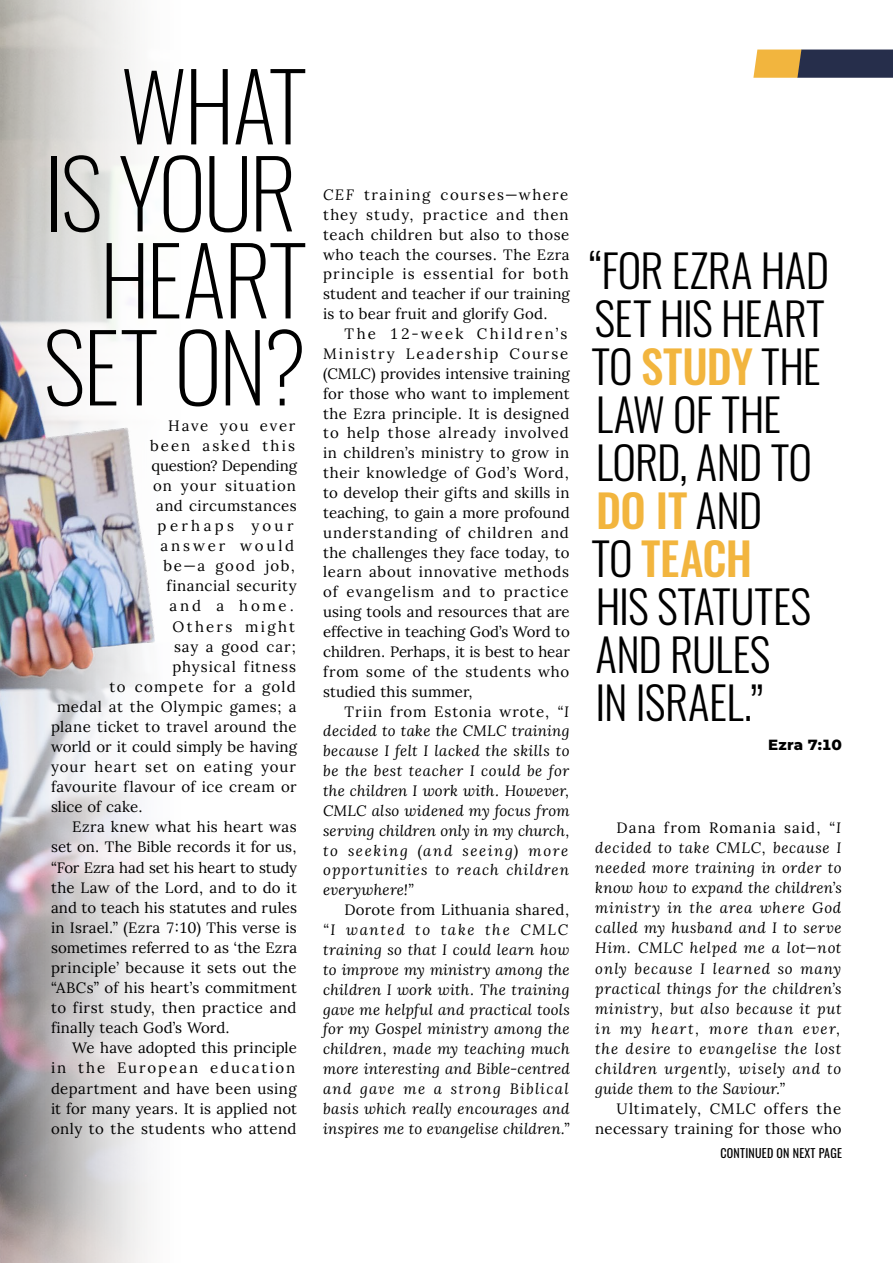
<style>
.page{position:relative;width:893px;height:1263px;background:#fff}
.page>*{position:absolute;margin:0;border:0;box-sizing:border-box;transform-origin:0 0}
.Headline{font:200 93px/87px "Oswald";letter-spacing:-.03em;color:#000;text-align:right}
.Headline-2{font:300 45px/48px "Oswald";letter-spacing:-.015em;color:#000}
.Body_copy_serif{font:15px/19.8px "Lora";letter-spacing:.03em;color:#000;text-align:justify}
.Body_copy_serif-2{font:italic 15px/19.8px "Lora";letter-spacing:.03em;color:#000;text-align:justify}
.Body_copy_serif-3{font:15px "Lora";letter-spacing:.07em;color:#000}
.Body_copy_serif-4{font:15px "Lora";letter-spacing:.005em;color:#000}
.Body_copy_serif-5{font:15px "Lora";letter-spacing:.11em;color:#000}
.Body_copy_serif-6{font:15px "Lora";letter-spacing:-.01em;color:#000}
.Body_copy_serif-7{font:15px "Lora";letter-spacing:.08em;color:#000}
.Body_copy_serif-8{font:15px "Lora";letter-spacing:.065em;color:#000}
.Body_copy_serif-9{font:15px "Lora";letter-spacing:.14em;color:#000}
.Body_copy_serif-10{font:15px "Lora";letter-spacing:.06em;color:#000}
.Body_copy_serif-11{font:15px "Lora";color:#000}
.Body_copy_serif-12{font:15px "Lora";letter-spacing:.225em;color:#000}
.Body_copy_serif-13{font:15px "Lora";letter-spacing:.185em;color:#000}
.Body_copy_serif-14{font:15px "Lora";letter-spacing:.155em;color:#000}
.Body_copy_serif-15{font:800 15px "Montserrat";letter-spacing:.005em;color:#000}
.t1{font:12px "Oswald";letter-spacing:.02em;color:#000}
.s1{font-style:italic}
.s2{font-style:normal}
.s3{font-weight:500;color:#f2b53e}
</style>
<div class="page">
<img style="left:0;top:0;width:147px;height:1263px">
<svg style="left:753px;top:50px;width:140px;height:28px;background:#6b5d4b"></svg>
<img style="left:0;top:178px;width:155px;height:732px">
<p class="Headline" style="left:43px;top:54px;width:265px">WHAT<br>IS YOUR<br>HEART<br>SET ON?</p>
<p class="Body_copy_serif-5" style="left:168px;top:414px;width:128px">Have you ever</p>
<p class="Body_copy_serif-9" style="left:150px;top:434px;width:147px">been asked this</p>
<p class="Body_copy_serif-6" style="left:152px;top:454px;width:147px">question? Depending</p>
<p class="Body_copy_serif-3" style="left:153px;top:474px;width:144px">on your situation</p>
<p class="Body_copy_serif" style="left:156px;top:495px;width:142px">and circumstances</p>
<p class="Body_copy_serif-12" style="left:158px;top:514px;width:138px">perhaps your</p>
<p class="Body_copy_serif-13" style="left:161px;top:534px;width:135px">answer would</p>
<p class="Body_copy_serif-5" style="left:164px;top:554px;width:133px">be—a good job,</p>
<p class="Body_copy_serif" style="left:167px;top:575px;width:132px">financial security</p>
<p class="Body_copy_serif" style="left:170px;top:595px;width:126px">and a home.</p>
<p class="Body_copy_serif-14" style="left:173px;top:615px;width:124px">Others might</p>
<p class="Body_copy_serif-10" style="left:174px;top:635px;width:124px">say a good car;</p>
<p class="Body_copy_serif-8" style="left:173px;top:655px;width:125px">physical fitness</p>
<p class="Body_copy_serif-7" style="left:110px;top:675px;width:188px">to compete for a gold</p>
<p class="Body_copy_serif" style="left:57px;top:696px;width:241px">medal at the Olympic games; a</p>
<p class="Body_copy_serif" style="left:51px;top:716px;width:247px">plane ticket to travel around the</p>
<p class="Body_copy_serif-4" style="left:51px;top:735px;width:247px">world or it could simply be having</p>
<p class="Body_copy_serif-3" style="left:51px;top:755px;width:247px">your heart set on eating your</p>
<p class="Body_copy_serif" style="left:51px;top:776px;width:247px">favourite flavour of ice cream or</p>
<p class="Body_copy_serif-11" style="left:51px;top:795px;width:93px">slice of cake.</p>
<p class="Body_copy_serif" style="left:51px;top:816px;width:248px;text-indent:21px">Ezra knew what his heart was set on. The Bible records it for us, “For Ezra had set his heart to study the Law of the Lord, and to do it and to teach his statutes and rules in Israel.” (Ezra 7:10) This verse is sometimes referred to as ‘the Ezra principle’ because it sets out the “ABCs” of his heart’s commitment to first study, then practice and finally teach God’s Word.</p>
<p class="Body_copy_serif" style="left:51px;top:1037px;width:247px;text-align:left;text-indent:21px">We have adopted this principle in the European education department and have been using it for many years. It is applied not only to the students who attend</p>
<p class="Body_copy_serif" style="left:323px;top:184px;width:248px"><span class="s1">CEF</span> training courses—where they study, practice and then teach children but also to those who teach the courses. The Ezra principle is essential for both student and teacher if our training is to bear fruit and glorify God.</p>
<p class="Body_copy_serif" style="left:323px;top:323px;width:248px;text-align:left;text-indent:21px">The 12-week Children’s<br>Ministry Leadership Course (CMLC) provides intensive training for those who want to implement the Ezra principle. It is designed to help those already involved in children’s ministry to grow in their knowledge of God’s Word, to develop their gifts and skills in teaching, to gain a more profound understanding of children and the challenges they face today, to learn about innovative methods of evangelism and to practice using tools and resources that are effective in teaching God’s Word to children. Perhaps, it is best to hear from some of the students who studied this summer,</p>
<p class="Body_copy_serif-2" style="left:323px;top:701px;width:248px;text-indent:21px"><span class="s2">Triin from Estonia wrote,</span> “I decided to take the CMLC training because I felt I lacked the skills to be the best teacher I could be for the children I work with. However, CMLC also widened my focus from serving children only in my church, to seeking (and seeing) more opportunities to reach children everywhere!”</p>
<p class="Body_copy_serif-2" style="left:323px;top:899px;width:248px;text-indent:21px"><span class="s2">Dorote from Lithuania shared, </span>“I wanted to take the CMLC training so that I could learn how to improve my ministry among the children I work with. The training gave me helpful and practical tools for my Gospel ministry among the children, made my teaching much more interesting and Bible-centred and gave me a strong Biblical basis which really encourages and inspires me to evangelise children.<span class="s2">”</span></p>
<p class="Headline-2" style="left:589px;top:243px;width:242px">“FOR EZRA HAD<br>SET HIS HEART<br>TO <span class="s3">STUDY</span> THE<br>LAW OF THE<br>LORD, AND TO<br><span class="s3">DO IT</span> AND<br>TO <span class="s3">TEACH<br></span>HIS STATUTES<br>AND RULES<br>IN ISRAEL.”</p>
<p class="Body_copy_serif-15" style="left:768px;top:733px;width:75px">Ezra 7:10</p>
<p class="Body_copy_serif-2" style="left:595px;top:818px;width:248px;text-indent:21px"><span class="s2">Dana from Romania said,</span> “I decided to take CMLC, because I needed more training in order to know how to expand the children’s ministry in the area where God called my husband and I to serve Him. CMLC helped me a lot—not only because I learned so many practical things for the children’s ministry, but also because it put in my heart, more than ever, the desire to evangelise the lost children urgently, wisely and to guide them to the Saviour.”</p>
<p class="Body_copy_serif" style="left:595px;top:1097px;width:248px;text-align:right">Ultimately, CMLC offers the necessary training for those who</p>
<p class="t1" style="left:720px;top:1142px;width:123px">CONTINUED ON NEXT PAGE</p>
</div>
